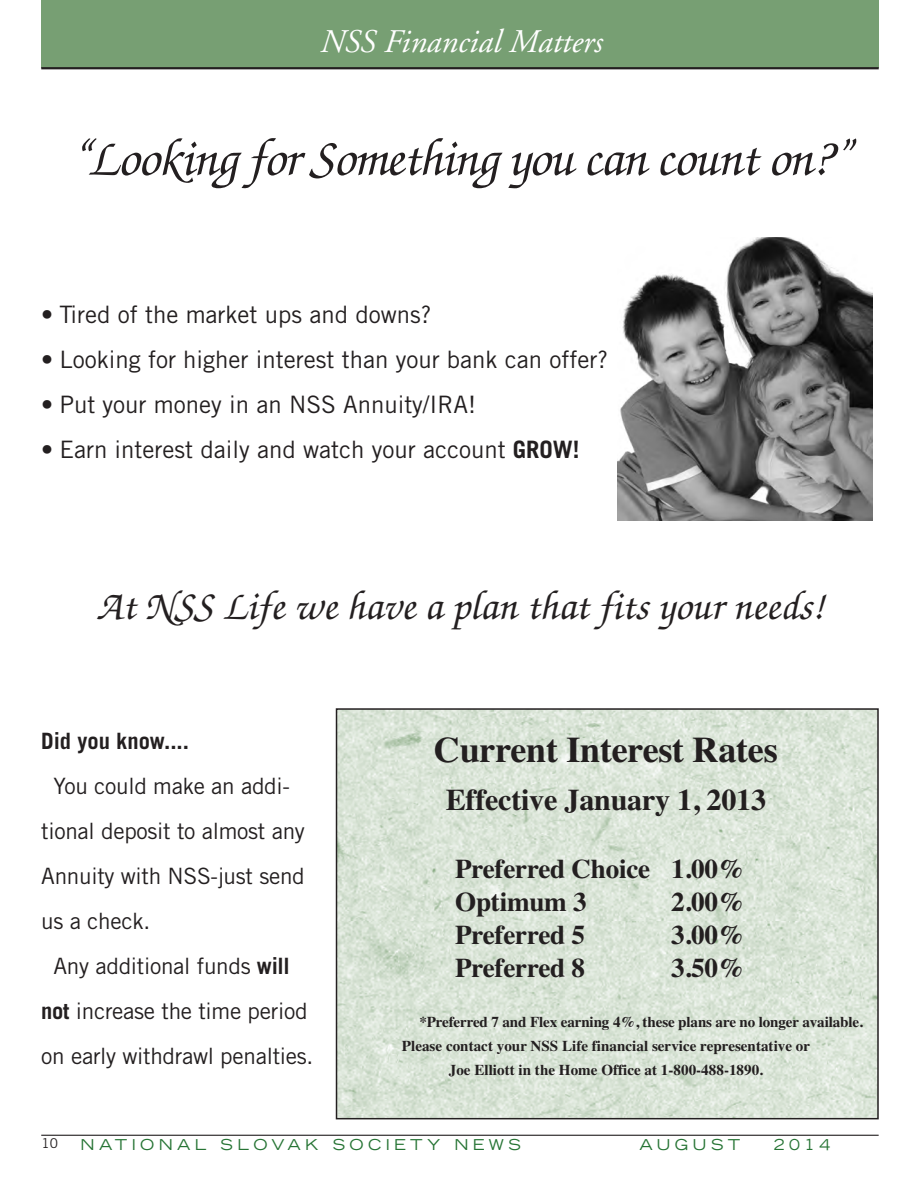
<style>
.page{position:relative;width:920px;height:1190px;background:#fff}
.page>*{position:absolute;margin:0;border:0;box-sizing:border-box;transform-origin:0 0}
.t1{font:italic 500 54px "Zapf Chancery";letter-spacing:-.025em;color:#231f20}
.t2{font:italic 500 42px "Zapf Chancery";color:#231f20}
.t3{font:700 36px "Times";letter-spacing:-.01em;color:#231f20}
.t4{font:italic 33px "Adobe Garamond";color:#fff}
.t5{font:700 30px "Times";letter-spacing:-.01em;color:#231f20}
.t6{font:700 27px/33px "Times";letter-spacing:-.01em;color:#231f20}
.t7{font:24px "Trade Gothic";color:#231f20}
.t8{font:22.5px "Trade Gothic";letter-spacing:-.015em;color:#231f20}
.t9{font:700 22.5px "Trade Gothic";color:#231f20}
.t10{font:700 15px "Times";color:#231f20}
.t11{font:expanded 15px "Trade Gothic LH";letter-spacing:.29em;color:#267434}
.t12{font:13.5px "Trade Gothic";color:#231f20}
.s1{font-weight:700}
</style>
<div class="page">
<img style="left:339px;top:711px;width:536px;height:405px">
<div style="left:336px;top:708px;width:542px;height:411px;border:2px solid #231f20"></div>
<hr style="left:41px;top:1134px;width:837px;height:1px;background:#231f20">
<div style="left:42px;top:0;width:836px;height:68px;background:#779f73"></div>
<hr style="left:41px;top:67px;width:837px;height:2px;background:#231f20">
<img style="left:617px;top:237px;width:255px;height:283px">
<h3 class="t4" style="left:319px;top:28px;width:284px">NSS Financial Matters</h3>
<h1 class="t1" style="left:70px;top:125px;width:781px">“Looking for Something you can count on?”</h1>
<h3 class="t7" style="left:41px;top:305px;width:392px">• Tired of the market ups and downs?</h3>
<h3 class="t7" style="left:41px;top:350px;width:568px">• Looking for higher interest than your bank can offer?</h3>
<h3 class="t7" style="left:41px;top:395px;width:436px">• Put your money in an NSS Annuity/IRA!</h3>
<h3 class="t7" style="left:41px;top:440px;width:540px">• Earn interest daily and watch your account <span class="s1">GROW!</span></h3>
<h2 class="t2" style="left:96px;top:580px;width:729px">At NSS Life we have a plan that fits your needs!</h2>
<h3 class="t9" style="left:41px;top:732px;width:149px">Did you know....</h3>
<h3 class="t8" style="left:53px;top:777px;width:238px">You could make an addi-</h3>
<h3 class="t8" style="left:41px;top:822px;width:265px">tional deposit to almost any</h3>
<h3 class="t8" style="left:41px;top:867px;width:265px">Annuity with NSS-just send</h3>
<h3 class="t8" style="left:41px;top:912px;width:111px">us a check.</h3>
<h3 class="t8" style="left:53px;top:957px;width:238px">Any additional funds <span class="s1">will</span></h3>
<h3 class="t8" style="left:41px;top:1002px;width:268px"><span class="s1">not</span> increase the time period</h3>
<h3 class="t8" style="left:41px;top:1047px;width:274px">on early withdrawl penalties.</h3>
<h3 class="t3" style="left:434px;top:728px;width:345px">Current Interest Rates</h3>
<h3 class="t5" style="left:445px;top:781px;width:322px">Effective January 1, 2013</h3>
<h3 class="t6" style="left:455px;top:852px;width:291px">Preferred Choice 1.00%<br>Optimum 3</h3>
<h3 class="t6" style="left:671px;top:885px;width:75px">2.00%</h3>
<h3 class="t6" style="left:455px;top:918px;width:131px">Preferred 5</h3>
<h3 class="t6" style="left:671px;top:918px;width:75px">3.00%</h3>
<h3 class="t6" style="left:455px;top:951px;width:131px">Preferred 8</h3>
<h3 class="t6" style="left:671px;top:951px;width:75px">3.50%</h3>
<p class="t10" style="left:419px;top:1013px;width:445px">*Preferred 7 and Flex earning 4%, these plans are no longer available.</p>
<p class="t10" style="left:402px;top:1037px;width:410px">Please contact your NSS Life financial service representative or</p>
<p class="t10" style="left:449px;top:1061px;width:316px">Joe Elliott in the Home Office at 1-800-488-1890.</p>
<p class="t12" style="left:42px;top:1138px;width:18px">10</p>
<p class="t11" style="left:80px;top:1138px;width:442px">NATIONAL SLOVAK SOCIETY NEWS</p>
<p class="t11" style="left:639px;top:1138px;width:102px">AUGUST</p>
<p class="t11" style="left:773px;top:1138px;width:58px">2014</p>
</div>
